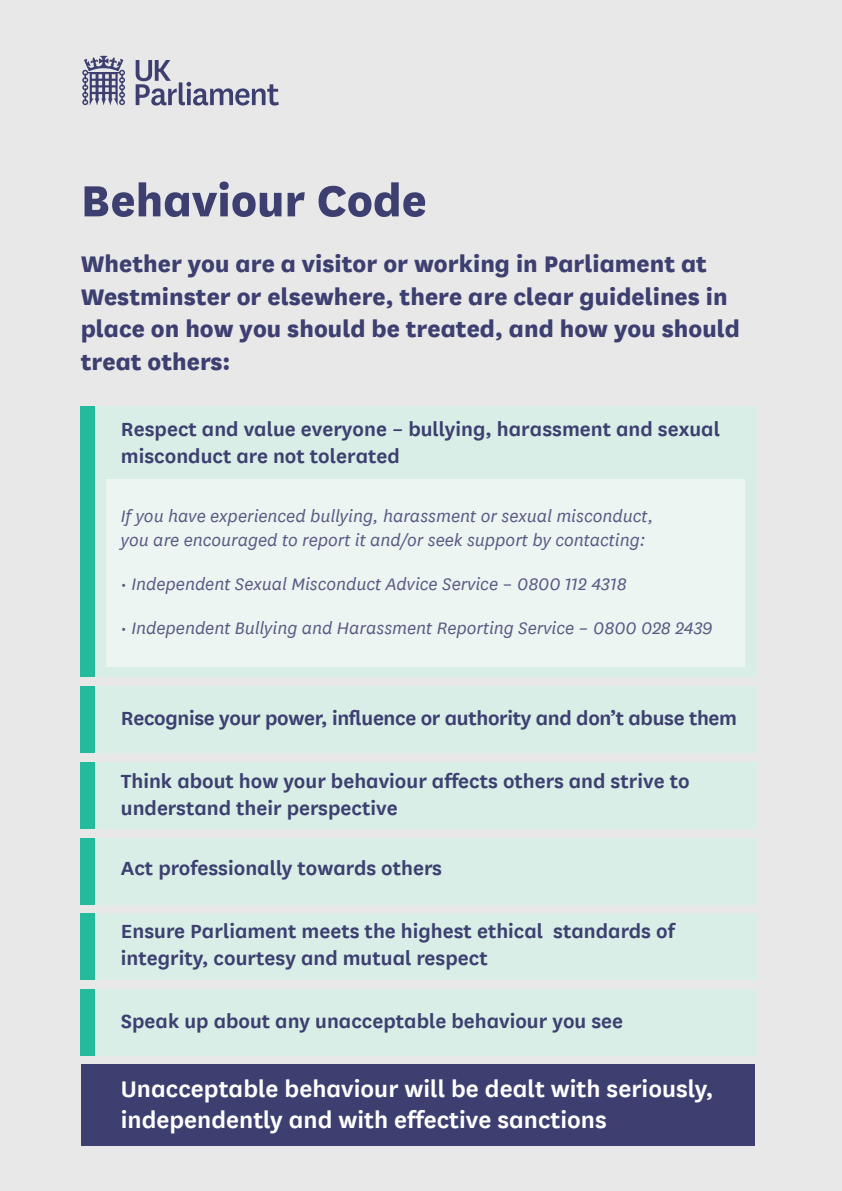
<style>
.page{position:relative;width:842px;height:1191px;background:#fff}
.page>*{position:absolute;margin:0;border:0;box-sizing:border-box;transform-origin:0 0}
.t1{font:800 50.9px "National LFS";color:#3c3f70}
.t2{font:800 26.9px/32.5px "National LFS";color:#3c3f70}
.t3{font:600 26.9px/31.1px "National LFS";color:#fff}
.t4{font:600 22.6px/27.2px "National LFS";color:#3c3f70}
.t5{font:italic 19.8px/23.8px "National LF";color:#5a5a83}
</style>
<div class="page">
<div style="left:0;top:0;width:842px;height:1190px;background:#e9e8e8"></div>
<div style="left:81px;top:405px;width:676px;height:271px;background:#d9eee6"></div>
<div style="left:81px;top:405px;width:14px;height:271px;background:#24bb9d"></div>
<div style="left:106px;top:480px;width:638px;height:187px;background:#ebf6f2"></div>
<div style="left:81px;top:1064px;width:673px;height:81px;background:#3c3f70"></div>
<div style="left:81px;top:913px;width:676px;height:66px;background:#d9eee6"></div>
<div style="left:81px;top:989px;width:676px;height:66px;background:#d9eee6"></div>
<div style="left:81px;top:837px;width:676px;height:67px;background:#d9eee6"></div>
<div style="left:81px;top:686px;width:676px;height:66px;background:#d9eee6"></div>
<div style="left:81px;top:762px;width:676px;height:66px;background:#d9eee6"></div>
<div style="left:81px;top:913px;width:14px;height:66px;background:#24bb9d"></div>
<div style="left:81px;top:989px;width:14px;height:66px;background:#24bb9d"></div>
<div style="left:81px;top:837px;width:14px;height:67px;background:#24bb9d"></div>
<div style="left:81px;top:686px;width:14px;height:66px;background:#24bb9d"></div>
<div style="left:81px;top:762px;width:14px;height:66px;background:#24bb9d"></div>
<svg style="left:82px;top:56px;width:197px;height:49px"></svg>
<h1 class="t1" style="left:81px;top:172px;width:347px">Behaviour Code</h1>
<p class="t2" style="left:81px;top:247px;width:661px">Whether you are a visitor or working in Parliament at Westminster or elsewhere, there are clear guidelines in place on how you should be treated, and how you should treat others:</p>
<p class="t4" style="left:121px;top:415px;width:601px">Respect and value everyone – bullying, harassment and sexual misconduct are not tolerated</p>
<p class="t5" style="left:121px;top:504px;width:534px">If you have experienced bullying, harassment or sexual misconduct, you are encouraged to report it and/or seek support by contacting:</p>
<p class="t5" style="left:121px;top:572px;width:507px">• Independent Sexual Misconduct Advice Service – 0800 112 4318</p>
<p class="t5" style="left:121px;top:616px;width:593px">• Independent Bullying and Harassment Reporting Service – 0800 028 2439</p>
<p class="t4" style="left:121px;top:704px;width:618px">Recognise your power, influence or authority and don’t abuse them</p>
<p class="t4" style="left:121px;top:767px;width:570px">Think about how your behaviour affects others and strive to understand their perspective</p>
<p class="t4" style="left:121px;top:854px;width:323px">Act professionally towards others</p>
<p class="t4" style="left:121px;top:917px;width:555px">Ensure Parliament meets the highest ethical standards of integrity, courtesy and mutual respect</p>
<p class="t4" style="left:121px;top:1007px;width:504px">Speak up about any unacceptable behaviour you see</p>
<p class="t3" style="left:121px;top:1072px;width:594px">Unacceptable behaviour will be dealt with seriously, independently and with effective sanctions</p>
</div>
